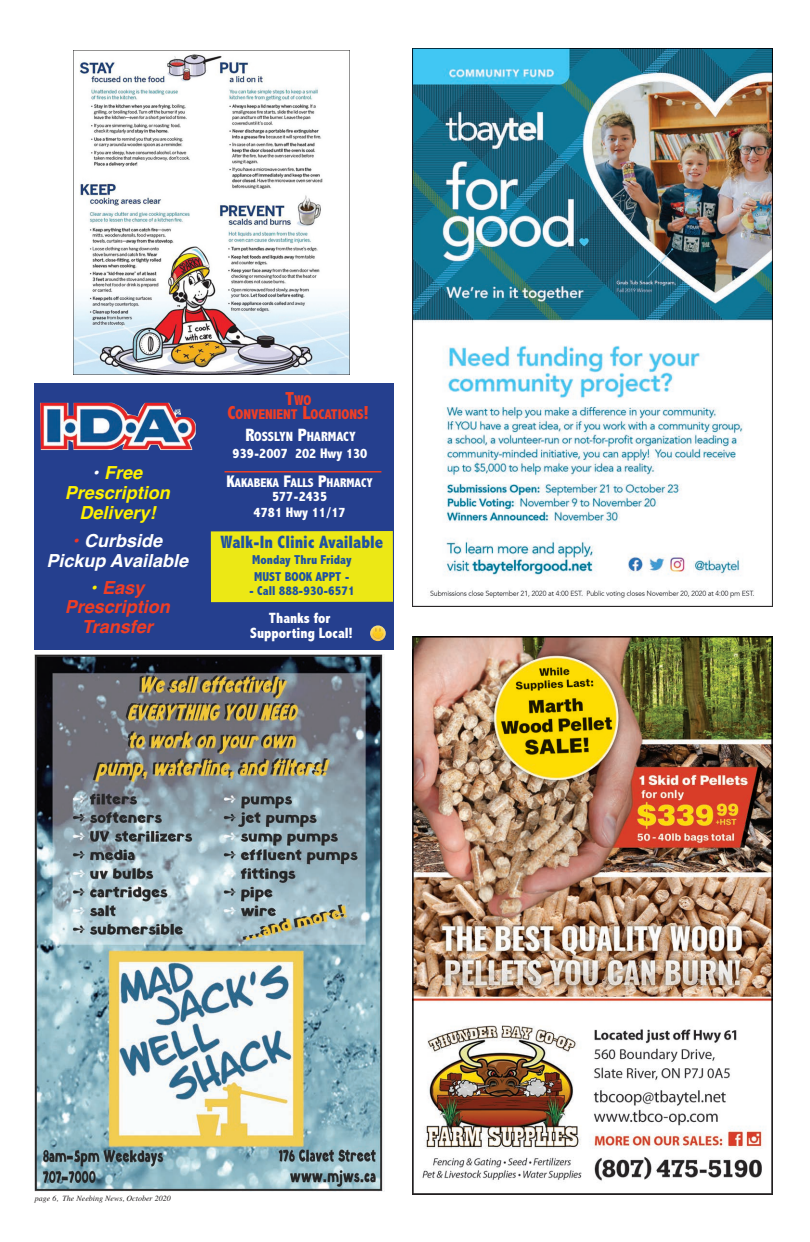
<style>
.page{position:relative;width:810px;height:1242px;background:#fff}
.page>*{position:absolute;margin:0;border:0;box-sizing:border-box;transform-origin:0 0}
.t1{font:italic 700 18px "Helvetica";color:#fff101}
.t2{font:italic 700 18px/19.8px "Helvetica";color:#ef3e25;text-align:center}
.t3{font:italic 700 18px/19.8px "Helvetica";color:#fff;text-align:center}
.t4{font:800 condensed 18px "Abadi";color:#1e51a3}
.t5{font:800 condensed 15px "Abadi";color:#fff}
.t6{font:800 condensed 14.2px "Abadi";color:#ef3e25}
.t7{font:800 condensed 14px "Abadi";color:#fff}
.t8{font:800 condensed 13.5px "Abadi";color:#fff}
.t9{font:800 condensed 13px "Abadi";color:#1e51a3}
.t10{font:800 condensed 12.8px "Abadi";color:#fff}
.t11{font:italic 8px "Times";color:#231f20}
.s1{color:#fff}
.s2{color:#ee3529}
.s3{color:#fff101}
.s4{font-size:19px}
.s5{font-size:18px}
.s6{font-size:17px}
</style>
<div class="page">
<img style="left:35px;top:654px;width:349px;height:538px">
<img style="left:412px;top:49px;width:360px;height:558px">
<img style="left:412px;top:637px;width:360px;height:558px">
<img style="left:73px;top:50px;width:277px;height:324px">
<div style="left:34px;top:383px;width:360px;height:266px;background:#253f8e"></div>
<div style="left:211px;top:531px;width:182px;height:71px;background:#ece815"></div>
<img style="left:40px;top:403px;width:156px;height:47px">
<img style="left:370px;top:625px;width:16px;height:16px;border-radius:50%">
<hr style="left:225px;top:471px;width:156px;height:2px;background:#ef3e25">
<p class="t1" style="left:93px;top:466px;width:51px"><span class="s1">•</span> Free</p>
<p class="t1" style="left:65px;top:486px;width:107px">Prescription</p>
<p class="t1" style="left:79px;top:506px;width:78px">Delivery!</p>
<p class="t3" style="left:47px;top:533px;width:143px"><span class="s2">•</span> Curbside<br>Pickup Available</p>
<p class="t2" style="left:91px;top:579px;width:55px"><span class="s3">•</span> Easy</p>
<p class="t2" style="left:65px;top:599px;width:107px">Prescription<br>Transfer</p>
<p class="t6" style="left:285px;top:395px;width:28px"><span class="s4">T</span>WO</p>
<p class="t6" style="left:227px;top:409px;width:143px"><span class="s4">C</span>ONVENIENT <span class="s4">L</span>OCATIONS<span class="s4">!</span></p>
<p class="t8" style="left:245px;top:432px;width:112px"><span class="s5">R</span>OSSLYN <span class="s5">P</span>HARMACY</p>
<p class="t7" style="left:233px;top:449px;width:136px">939-2007 202 Hwy 130</p>
<p class="t10" style="left:226px;top:479px;width:148px"><span class="s6">K</span>AKABEKA <span class="s6">F</span>ALLS <span class="s6">P</span>HARMACY</p>
<p class="t7" style="left:272px;top:492px;width:57px">577-2435</p>
<p class="t7" style="left:254px;top:507px;width:93px">4781 Hwy 11/17</p>
<p class="t4" style="left:220px;top:536px;width:164px">Walk-In Clinic Available</p>
<p class="t9" style="left:252px;top:555px;width:101px">Monday Thru Friday</p>
<p class="t9" style="left:254px;top:572px;width:97px">MUST BOOK APPT -</p>
<p class="t9" style="left:249px;top:586px;width:107px">- Call 888-930-6571</p>
<p class="t5" style="left:269px;top:613px;width:63px">Thanks for</p>
<p class="t5" style="left:250px;top:628px;width:104px">Supporting Local!</p>
<p class="t11" style="left:35px;top:1195px;width:137px">page 6, The Neebing News, October 2020</p>
</div>
